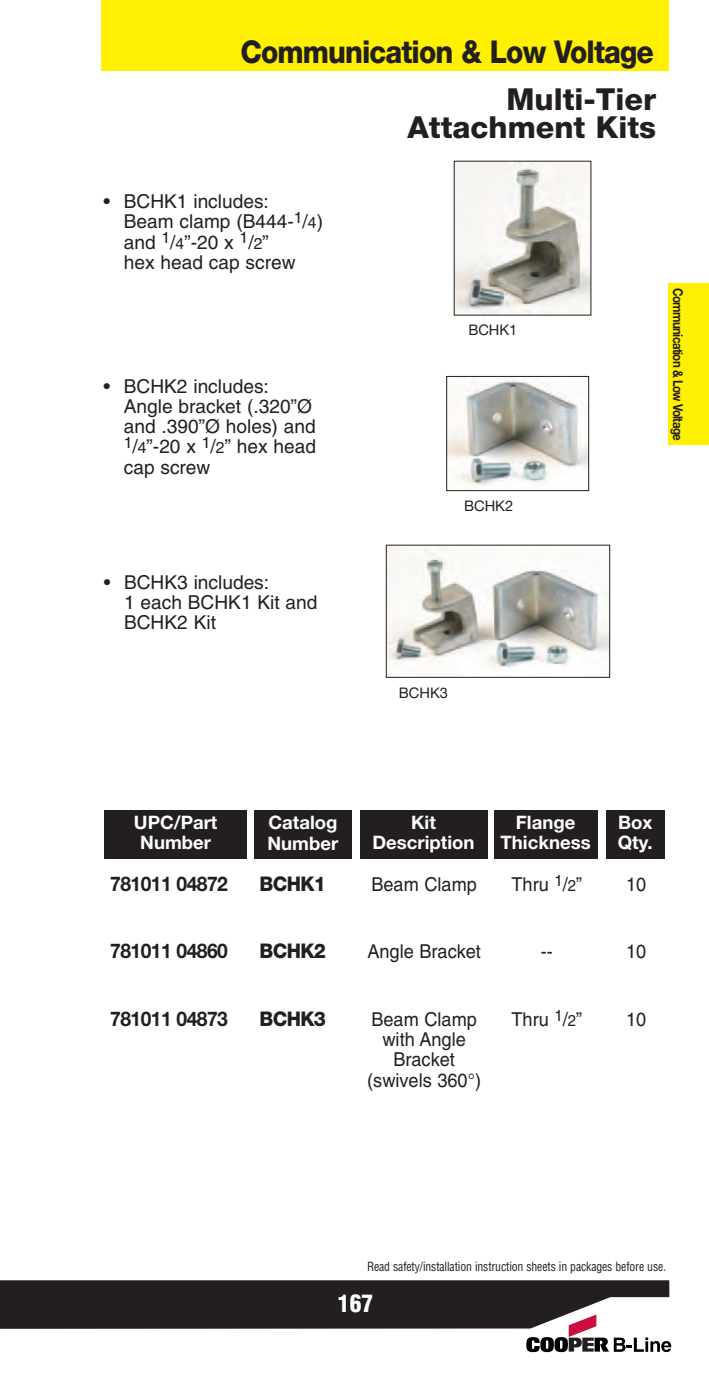
<style>
.page{position:relative;width:709px;height:1377px;background:#fff}
.page>*{position:absolute;margin:0;border:0;box-sizing:border-box;transform-origin:0 0}
.t1{font:800 31.5px "Helvetica Neue";letter-spacing:-.03em;color:#231f20;scale:.9 1}
.t2{font:800 30.38px/28.1px "Helvetica Neue";color:#231f20;text-align:right}
.t3{font:900 condensed 23.62px "Helvetica";color:#fff}
.t4{font:700 20.25px "Helvetica Neue";letter-spacing:-.03em;color:#231f20;scale:.95 1}
.t5{font:800 20.25px "Helvetica Neue";letter-spacing:-.03em;color:#231f20;scale:.95 1}
.t6{font:19.12px/20.2px "Helvetica";color:#231f20}
.t7{font:19.12px/20.2px "Helvetica";color:#231f20;text-align:center;scale:.95 1}
.t8{font:700 18.45px/20.2px "Helvetica Neue";color:#fff;text-align:center}
.t9{font:14.62px "Helvetica Neue";color:#231f20}
.t10{font:700 13.5px "Helvetica Neue";letter-spacing:-.055em;color:#231f20;scale:.85 1}
.t11{font:condensed 12.38px "Helvetica";letter-spacing:-.01em;color:#231f20;scale:.95 1}
.s1{font-size:15.75px}
</style>
<div class="page">
<div style="left:101px;top:0;width:567px;height:71px;background:#fff101"></div>
<div style="left:668px;top:284px;width:41px;height:162px;background:#fff101"></div>
<div style="left:104px;top:810px;width:143px;height:49px;background:#231f20"></div>
<div style="left:494px;top:810px;width:103px;height:49px;background:#231f20"></div>
<div style="left:359px;top:810px;width:128px;height:49px;background:#231f20"></div>
<div style="left:254px;top:810px;width:97px;height:49px;background:#231f20"></div>
<div style="left:605px;top:810px;width:59px;height:49px;background:#231f20"></div>
<svg style="left:0;top:1280px;width:671px;height:72px"></svg>
<img style="left:456px;top:163px;width:133px;height:150px">
<img style="left:448px;top:378px;width:139px;height:110px">
<div style="left:446px;top:376px;width:143px;height:115px;border:1px solid #231f20"></div>
<img style="left:388px;top:547px;width:220px;height:122px">
<div style="left:386px;top:545px;width:224px;height:133px;border:1px solid #231f20"></div>
<h1 class="t1" style="left:240px;top:41px;width:461px">Communication &amp; Low Voltage</h1>
<p class="t6" style="left:124px;top:193px;width:201px;text-indent:-20px">• BCHK1 includes:<br>Beam clamp (B444-<sup>1</sup>/<span class="s1">4</span>) and <sup>1</sup>/<span class="s1">4</span>”-20 x <sup>1</sup>/<span class="s1">2</span>”<br>hex head cap screw</p>
<p class="t6" style="left:124px;top:378px;width:194px;text-indent:-20px">• BCHK2 includes:<br>Angle bracket (.320”Ø and .390”Ø holes) and<br><sup>1</sup>/<span class="s1">4</span>”-20 x <sup>1</sup>/<span class="s1">2</span>” hex head cap screw</p>
<p class="t6" style="left:124px;top:574px;width:195px;text-indent:-20px">• BCHK3 includes:<br>1 each BCHK1 Kit and<br>BCHK2 Kit</p>
<h2 class="t2" style="left:407px;top:88px;width:250px">Multi-Tier<br>Attachment Kits</h2>
<p class="t9" style="left:468px;top:324px;width:51px">BCHK1</p>
<p class="t9" style="left:464px;top:501px;width:51px">BCHK2</p>
<p class="t10" style="left:683px;top:288px;width:181px;rotate:90deg">Communication &amp; Low Voltage</p>
<p class="t9" style="left:399px;top:687px;width:51px">BCHK3</p>
<p class="t8" style="left:134px;top:814px;width:85px">UPC/Part<br>Number</p>
<p class="t8" style="left:500px;top:814px;width:92px">Flange<br>Thickness</p>
<p class="t8" style="left:267px;top:814px;width:72px;text-align:left">Catalog<br>Number</p>
<p class="t8" style="left:618px;top:814px;width:36px;text-align:left">Box<br>Qty.</p>
<p class="t8" style="left:372px;top:814px;width:104px">Kit<br>Description</p>
<p class="t4" style="left:110px;top:876px;width:125px">781011 04872</p>
<p class="t5" style="left:259px;top:876px;width:72px">BCHK1</p>
<p class="t7" style="left:371px;top:876px;width:113px">Beam Clamp</p>
<p class="t7" style="left:511px;top:876px;width:76px">Thru <sup>1</sup>/<span class="s1">2</span>”</p>
<p class="t7" style="left:626px;top:876px;width:23px">10</p>
<p class="t4" style="left:110px;top:944px;width:125px">781011 04860</p>
<p class="t5" style="left:259px;top:944px;width:72px">BCHK2</p>
<p class="t7" style="left:367px;top:943px;width:121px">Angle Bracket</p>
<p class="t7" style="left:541px;top:943px;width:14px">--</p>
<p class="t7" style="left:626px;top:943px;width:23px">10</p>
<p class="t4" style="left:110px;top:1011px;width:125px">781011 04873</p>
<p class="t5" style="left:259px;top:1011px;width:72px">BCHK3</p>
<p class="t7" style="left:371px;top:1011px;width:113px">Beam Clamp</p>
<p class="t7" style="left:511px;top:1011px;width:76px">Thru <sup>1</sup>/<span class="s1">2</span>”</p>
<p class="t7" style="left:626px;top:1011px;width:23px">10</p>
<p class="t7" style="left:367px;top:1031px;width:121px">with Angle<br>Bracket (swivels 360°)</p>
<p class="t11" style="left:367px;top:1260px;width:316px">Read safety/installation instruction sheets in packages before use.</p>
<p class="t3" style="left:338px;top:1290px;width:37px">167</p>
</div>
